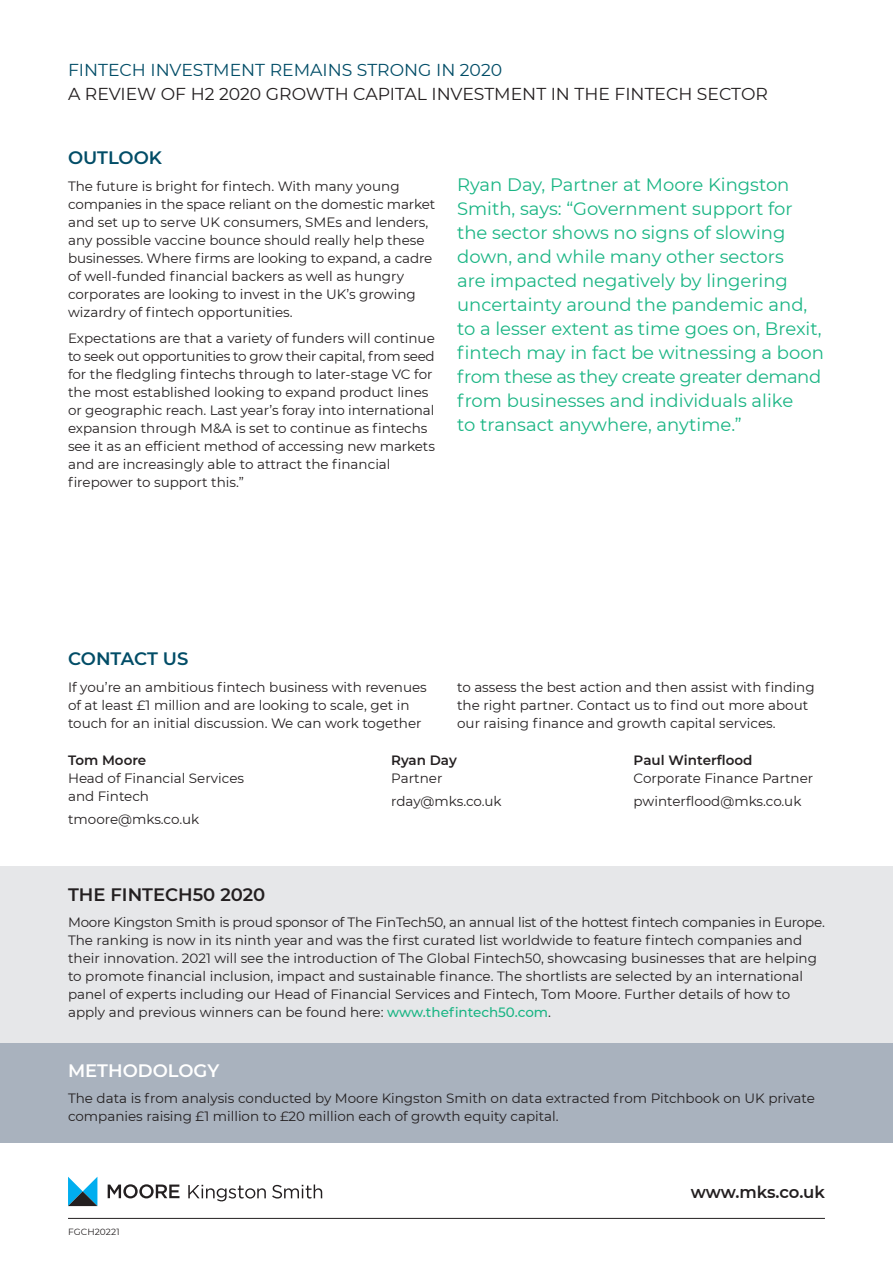
<style>
.page{position:relative;width:893px;height:1263px;background:#fff}
.page>*{position:absolute;margin:0;border:0;box-sizing:border-box;transform-origin:0 0}
.t1{font:18px/24px "Montserrat";color:#1ab584}
.t2{font:600 18px "Montserrat";color:#024d67}
.t3{font:600 18px "Montserrat";color:#231f20}
.t4{font:600 18px "Montserrat";color:#fff}
.t5{font:17.25px "Montserrat";color:#231f20}
.t6{font:17.25px "Montserrat";color:#024d67}
.t7{font:600 16.5px "Montserrat";letter-spacing:-.01em;color:#231f20}
.Body{font:13.5px/18px "Montserrat";color:#231f20}
.Contact{font:13.5px/18px "Montserrat";color:#231f20}
.Contact-2{font:600 13.5px/18px "Montserrat";color:#231f20}
.t8{font:9px "Montserrat";letter-spacing:.01em;color:#231f20}
.s1{font-weight:600}
.s2{font-weight:400}
.s3{font-weight:500;color:#1ab584}
</style>
<div class="page">
<div style="left:0;top:866px;width:893px;height:177px;background:#e6e7e9"></div>
<div style="left:0;top:1043px;width:893px;height:100px;background:#a9b2be"></div>
<hr style="left:68px;top:1218px;width:757px;height:1px;background:#231f20">
<svg style="left:188px;top:1185px;width:78px;height:16px"></svg>
<svg style="left:272px;top:1184px;width:50px;height:14px"></svg>
<svg style="left:68px;top:1177px;width:29px;height:29px"></svg>
<svg style="left:108px;top:1184px;width:71px;height:14px"></svg>
<p class="t6" style="left:68px;top:58px;width:436px">FINTECH INVESTMENT REMAINS STRONG IN 2020</p>
<p class="t5" style="left:68px;top:82px;width:701px">A REVIEW OF H2 2020 GROWTH CAPITAL INVESTMENT IN THE FINTECH SECTOR</p>
<h2 class="t2" style="left:68px;top:145px;width:95px">OUTLOOK</h2>
<p class="Body" style="left:68px;top:177px;width:369px">The future is bright for fintech. With many young companies in the space reliant on the domestic market and set up to serve UK consumers, SMEs and lenders, any possible vaccine bounce should really help these businesses. Where firms are looking to expand, a cadre of well-funded financial backers as well as hungry corporates are looking to invest in the UK’s growing wizardry of fintech opportunities.</p>
<p class="Body" style="left:68px;top:329px;width:368px">Expectations are that a variety of funders will continue to seek out opportunities to grow their capital, from seed for the fledgling fintechs through to later-stage VC for the most established looking to expand product lines or geographic reach. Last year’s foray into international expansion through M&amp;A is set to continue as fintechs see it as an efficient method of accessing new markets and are increasingly able to attract the financial firepower to support this.”</p>
<p class="t1" style="left:457px;top:172px;width:368px">Ryan Day, Partner at Moore Kingston Smith, says: “Government support for the sector shows no signs of slowing down, and while many other sectors<br>are impacted negatively by lingering uncertainty around the pandemic and, to a lesser extent as time goes on, Brexit, fintech may in fact be witnessing a boon from these as they create greater demand from businesses and individuals alike<br>to transact anywhere, anytime.”</p>
<h1 class="t2" style="left:68px;top:646px;width:122px">CONTACT US</h1>
<p class="Body" style="left:68px;top:677px;width:360px">If you’re an ambitious fintech business with revenues of at least £1 million and are looking to scale, get in touch for an initial discussion. We can work together</p>
<p class="Body" style="left:457px;top:677px;width:359px">to assess the best action and then assist with finding the right partner. Contact us to find out more about our raising finance and growth capital services.</p>
<p class="Contact" style="left:68px;top:751px;width:178px"><span class="s1">Tom Moore<br></span>Head of Financial Services and Fintech</p>
<p class="Contact" style="left:68px;top:809px;width:133px">tmoore@mks.co.uk</p>
<p class="Contact" style="left:634px;top:751px;width:181px"><span class="s1">Paul Winterflood<br></span>Corporate Finance Partner</p>
<p class="Contact" style="left:634px;top:791px;width:169px">pwinterflood@mks.co.uk</p>
<p class="Contact-2" style="left:391px;top:751px;width:67px">Ryan Day<br><span class="s2">Partner</span></p>
<p class="Contact" style="left:391px;top:791px;width:112px">rday@mks.co.uk</p>
<p class="t3" style="left:68px;top:881px;width:199px">THE FINTECH50 2020</p>
<p class="Body" style="left:68px;top:913px;width:758px">Moore Kingston Smith is proud sponsor of The FinTech50, an annual list of the hottest fintech companies in Europe.<br>The ranking is now in its ninth year and was the first curated list worldwide to feature fintech companies and their innovation. 2021 will see the introduction of The Global Fintech50, showcasing businesses that are helping to promote financial inclusion, impact and sustainable finance. The shortlists are selected by an international panel of experts including our Head of Financial Services and Fintech, Tom Moore. Further details of how to apply and previous winners can be found here: <span class="s3">www.thefintech50.com</span>.</p>
<h2 class="t4" style="left:68px;top:1058px;width:153px">METHODOLOGY</h2>
<p class="Body" style="left:68px;top:1089px;width:748px">The data is from analysis conducted by Moore Kingston Smith on data extracted from Pitchbook on UK private companies raising £1 million to £20 million each of growth equity capital.</p>
<p class="t8" style="left:68px;top:1226px;width:53px">FGCH20221</p>
<p class="t7" style="left:691px;top:1180px;width:136px">www.mks.co.uk</p>
</div>
